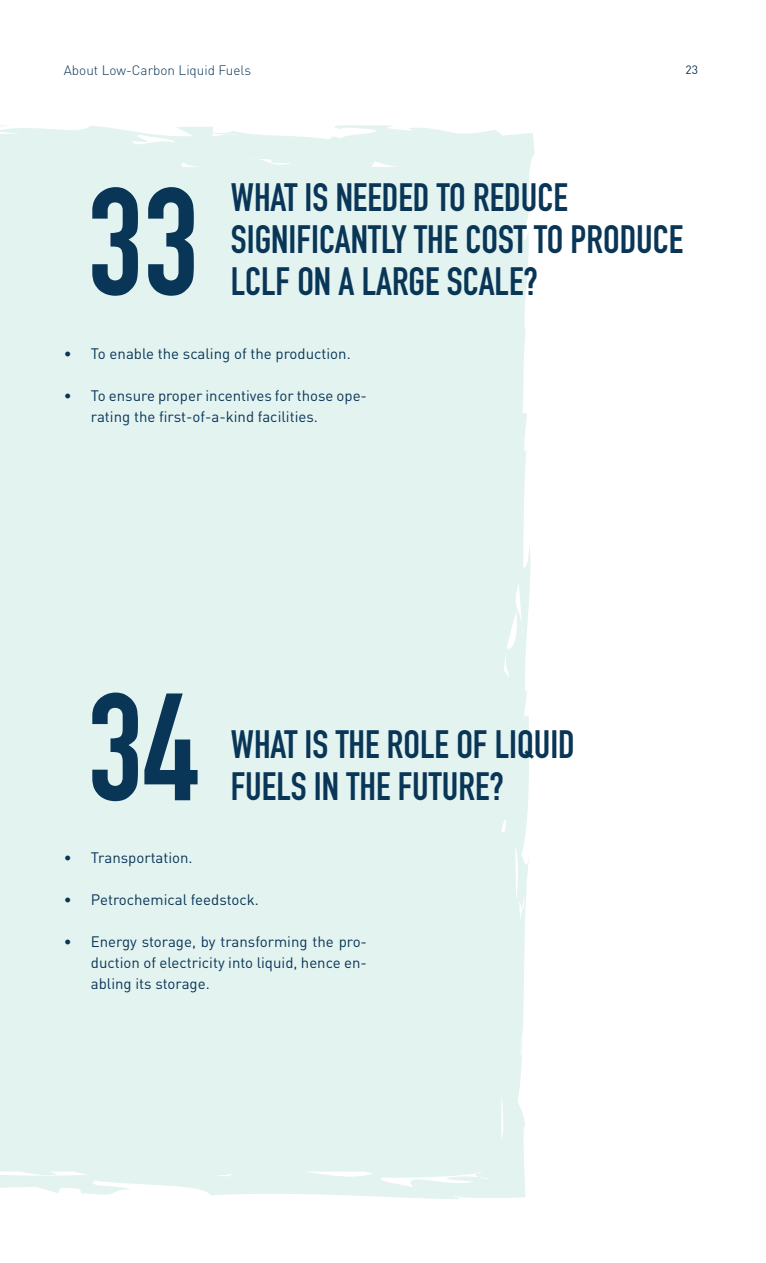
<style>
.page{position:relative;width:766px;height:1263px;background:#fff}
.page>*{position:absolute;margin:0;border:0;box-sizing:border-box;transform-origin:0 0}
.t1{font:700 150px "DIN Condensed";color:#093557}
.t2{font:700 39px/42px "DIN Condensed";color:#093557}
.t3{font:15px/21px "DIN";color:#093557;text-align:justify}
.t4{font:300 13.5px "DIN";color:#093557}
.t5{font:12px "DIN";color:#093557}
</style>
<div class="page">
<div style="left:0;top:125px;width:534px;height:1074px;background:#e3f3f0"></div>
<p class="t4" style="left:64px;top:61px;width:189px">About Low-Carbon Liquid Fuels</p>
<p class="t5" style="left:685px;top:62px;width:14px">23</p>
<p class="t1" style="left:87px;top:141px;width:113px">33</p>
<p class="t2" style="left:231px;top:176px;width:454px">WHAT IS NEEDED TO REDUCE<br>SIGNIFICANTLY THE COST TO PRODUCE<br>LCLF ON A LARGE SCALE?</p>
<p class="t3" style="left:64px;top:342px;width:288px">• To enable the scaling of the production.</p>
<p class="t3" style="left:91px;top:384px;width:277px;text-indent:-27px">• To ensure proper incentives for those ope&shy;rating the first-of-a-kind facilities.</p>
<p class="t1" style="left:87px;top:647px;width:113px">34</p>
<p class="t2" style="left:231px;top:723px;width:345px">WHAT IS THE ROLE OF LIQUID</p>
<p class="t2" style="left:231px;top:765px;width:274px">FUELS IN THE FUTURE?</p>
<p class="t3" style="left:64px;top:846px;width:130px">• Transportation.</p>
<p class="t3" style="left:64px;top:888px;width:196px">• Petrochemical feedstock.</p>
<p class="t3" style="left:91px;top:930px;width:277px;text-indent:-27px">• Energy storage, by transforming the pro&shy;duction of electricity into liquid, hence en&shy;abling its storage.</p>
</div>
